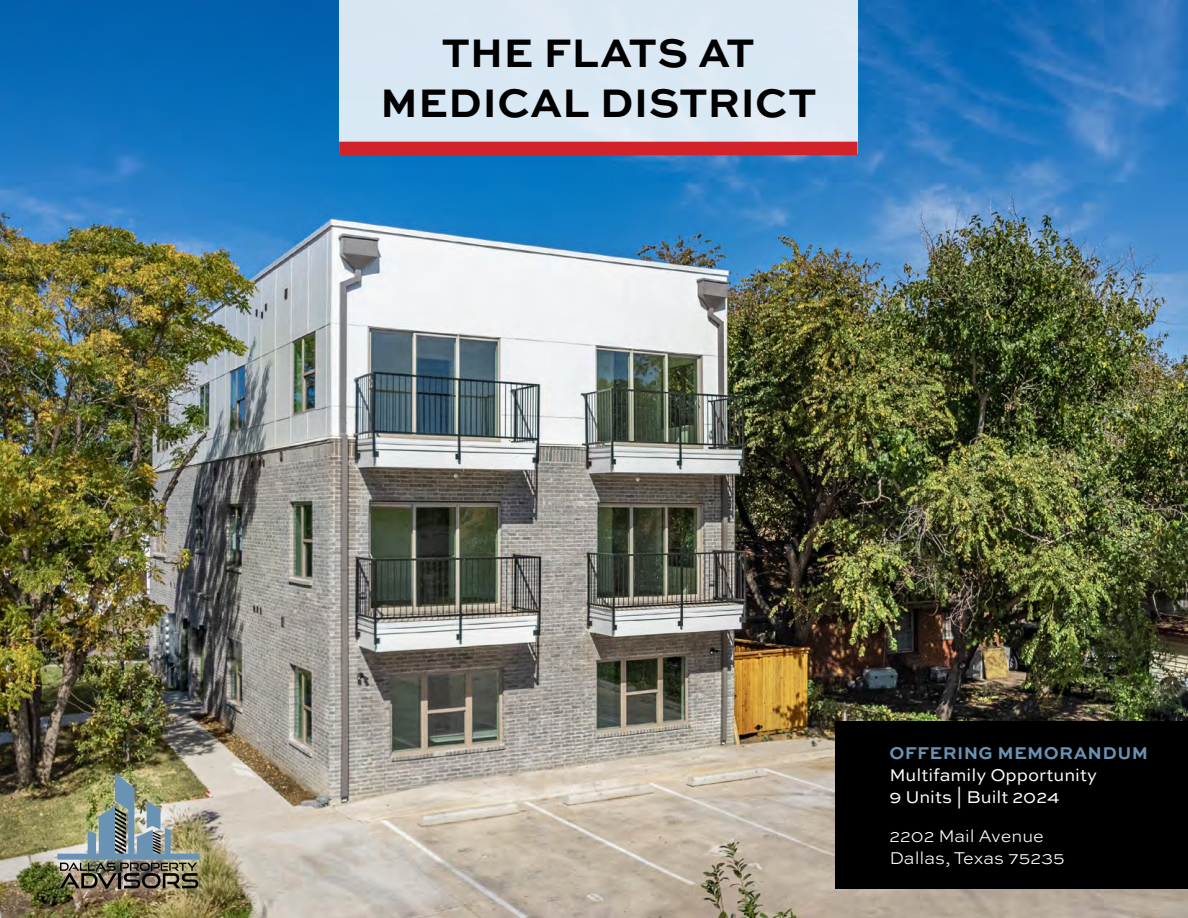
<style>
.page{position:relative;width:1188px;height:918px;background:#fff}
.page>*{position:absolute;margin:0;border:0;box-sizing:border-box;transform-origin:0 0}
.t1{font:700 42px/50.4px "Sweet Sans Pro";letter-spacing:.005em;color:#000;text-align:center}
.t2{font:18px/21.6px "Sweet Sans Pro";color:#fff}
.t3{font:300 18px/21.6px "Sweet Sans Pro";color:#fff}
.t4{font:700 18px "Sweet Sans Pro";letter-spacing:.02em;color:#6a92b2}
</style>
<div class="page">
<img style="left:0;top:0;width:1188px;height:918px">
<div style="left:835px;top:721px;width:353px;height:168px;background:#000"></div>
<div style="left:48px;top:765px;width:161px;height:133px;background:#fff;opacity:.75"></div>
<img style="left:57px;top:773px;width:143px;height:116px">
<div style="left:339px;top:0;width:519px;height:154px;background:#d9e8f3"></div>
<div style="left:339px;top:142px;width:519px;height:13px;background:#d2232a"></div>
<h1 class="t1" style="left:380px;top:25px;width:438px">THE FLATS AT<br>MEDICAL DISTRICT</h1>
<p class="t4" style="left:890px;top:740px;width:260px">OFFERING MEMORANDUM</p>
<p class="t2" style="left:889px;top:763px;width:209px">Multifamily Opportunity<br>9 Units | Built 2024</p>
<p class="t3" style="left:889px;top:825px;width:177px">2202 Mail Avenue<br>Dallas, Texas 75235</p>
</div>
